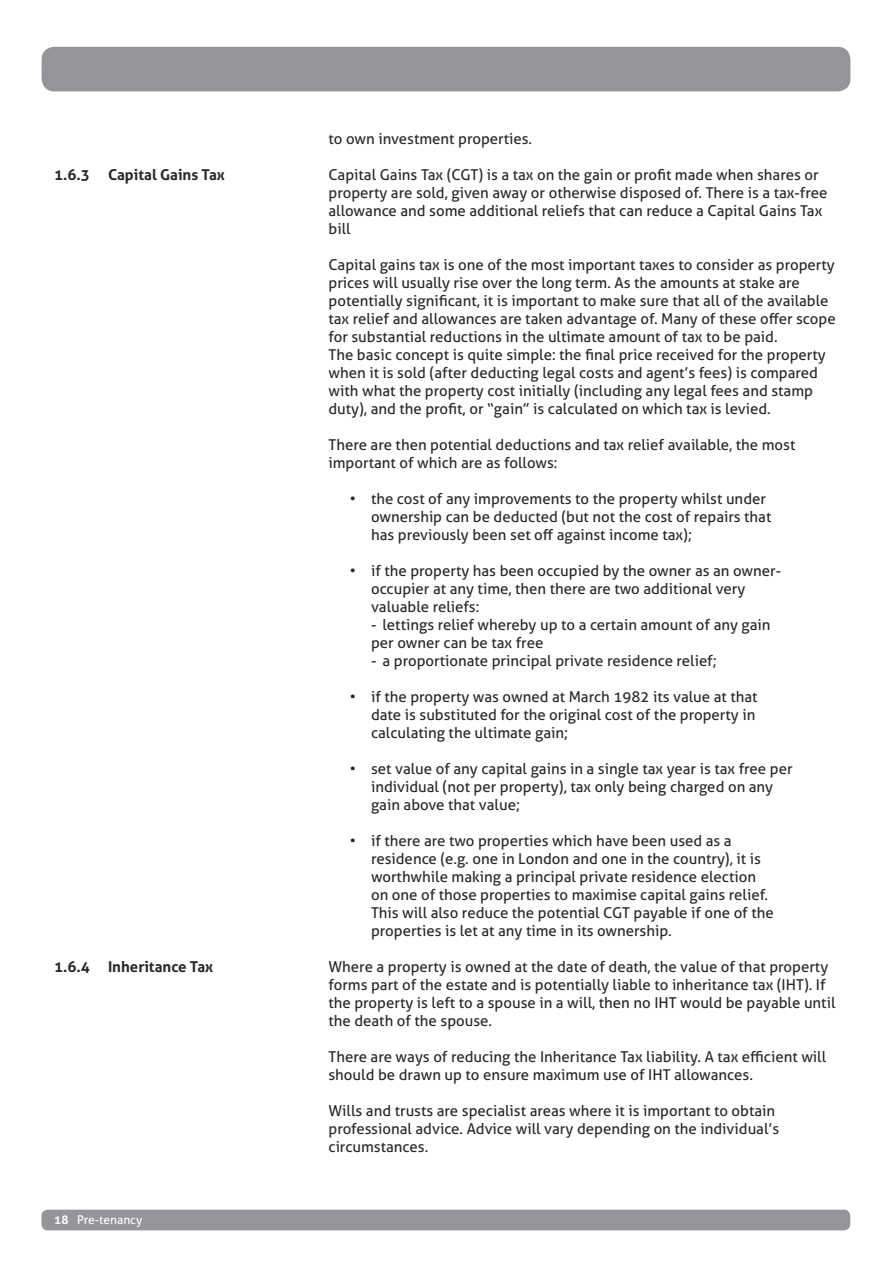
<style>
.page{position:relative;width:893px;height:1263px;background:#fff}
.page>*{position:absolute;margin:0;border:0;box-sizing:border-box;transform-origin:0 0}
.t1{font:15px/18px "Aller";color:#29292a}
.t2{font:700 15px "Aller";color:#29292a}
.t3{font:12px "Aller";color:#fff}
.s1{font-weight:700}
</style>
<div class="page">
<div style="left:41px;top:1210px;width:809px;height:20px;background:#939598;border-radius:6px"></div>
<div style="left:42px;top:47px;width:808px;height:44px;background:#939598;border-radius:13px"></div>
<p class="t2" style="left:54px;top:165px;width:172px">1.6.3 Capital Gains Tax</p>
<p class="t2" style="left:54px;top:957px;width:161px">1.6.4 Inheritance Tax</p>
<p class="t3" style="left:54px;top:1212px;width:90px"><span class="s1">18</span> Pre-tenancy</p>
<p class="t1" style="left:328px;top:130px;width:205px">to own investment properties.</p>
<p class="t1" style="left:328px;top:166px;width:500px">Capital Gains Tax (CGT) is a tax on the gain or profit made when shares or property are sold, given away or otherwise disposed of. There is a tax-free allowance and some additional reliefs that can reduce a Capital Gains Tax bill</p>
<p class="t1" style="left:328px;top:256px;width:509px">Capital gains tax is one of the most important taxes to consider as property prices will usually rise over the long term. As the amounts at stake are potentially significant, it is important to make sure that all of the available tax relief and allowances are taken advantage of. Many of these offer scope for substantial reductions in the ultimate amount of tax to be paid.<br>The basic concept is quite simple: the final price received for the property when it is sold (after deducting legal costs and agent’s fees) is compared with what the property cost initially (including any legal fees and stamp duty), and the profit, or “gain” is calculated on which tax is levied.</p>
<p class="t1" style="left:328px;top:436px;width:468px">There are then potential deductions and tax relief available, the most important of which are as follows:</p>
<p class="t1" style="left:371px;top:490px;width:402px;text-indent:-21px">• the cost of any improvements to the property whilst under ownership can be deducted (but not the cost of repairs that has previously been set off against income tax);</p>
<p class="t1" style="left:371px;top:562px;width:412px;text-indent:-21px">• if the property has been occupied by the owner as an owner&shy;occupier at any time, then there are two additional very valuable reliefs:</p>
<p class="t1" style="left:371px;top:616px;width:401px">- lettings relief whereby up to a certain amount of any gain per owner can be tax free</p>
<p class="t1" style="left:371px;top:652px;width:347px">- a proportionate principal private residence relief;</p>
<p class="t1" style="left:371px;top:688px;width:388px;text-indent:-21px">• if the property was owned at March 1982 its value at that date is substituted for the original cost of the property in calculating the ultimate gain;</p>
<p class="t1" style="left:371px;top:760px;width:423px;text-indent:-21px">• set value of any capital gains in a single tax year is tax free per individual (not per property), tax only being charged on any gain above that value;</p>
<p class="t1" style="left:371px;top:832px;width:404px;text-indent:-21px">• if there are two properties which have been used as a residence (e.g. one in London and one in the country), it is worthwhile making a principal private residence election on one of those properties to maximise capital gains relief.<br>This will also reduce the potential CGT payable if one of the properties is let at any time in its ownership.</p>
<p class="t1" style="left:328px;top:958px;width:508px">Where a property is owned at the date of death, the value of that property forms part of the estate and is potentially liable to inheritance tax (IHT). If the property is left to a spouse in a will, then no IHT would be payable until the death of the spouse.</p>
<p class="t1" style="left:328px;top:1048px;width:499px">There are ways of reducing the Inheritance Tax liability. A tax efficient will should be drawn up to ensure maximum use of IHT allowances.</p>
<p class="t1" style="left:328px;top:1102px;width:452px">Wills and trusts are specialist areas where it is important to obtain professional advice. Advice will vary depending on the individual’s circumstances.</p>
</div>
